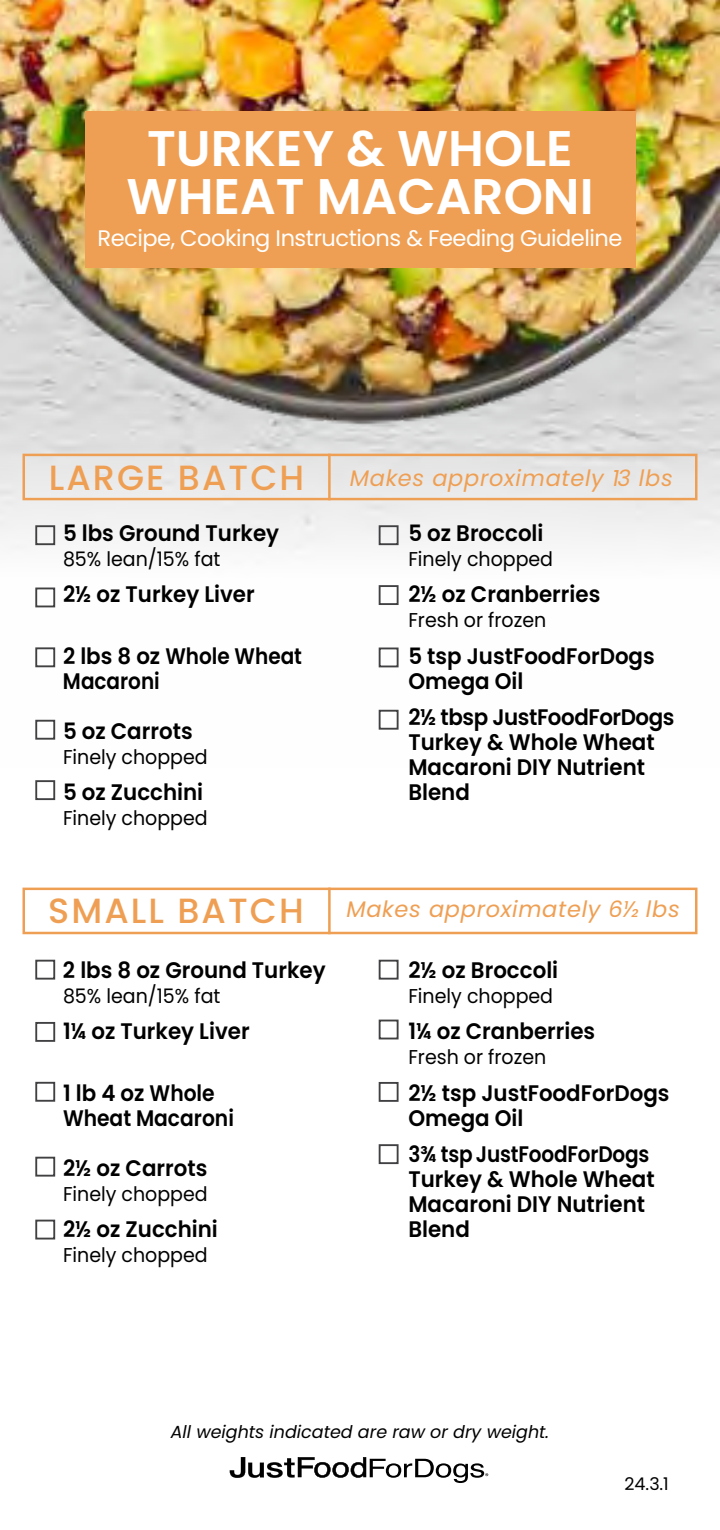
<style>
.page{position:relative;width:720px;height:1530px;background:#fff}
.page>*{position:absolute;margin:0;border:0;box-sizing:border-box;transform-origin:0 0}
.t1{font:600 50px/47.5px "Poppins";color:#fff;text-align:center}
.t2{font:500 35px "Poppins";letter-spacing:.06em;color:#ef9f53}
.t3{font:600 22.5px/25px "Poppins";color:#000;scale:.95 1}
.t4{font:600 22.5px/25px "Poppins";color:#000;scale:.89 1}
.t5{font:italic 22.5px "Poppins";letter-spacing:.03em;color:#ef9f53}
.t6{font:22.5px "Poppins";letter-spacing:-.02em;color:#fff}
.t7{font:20px "Poppins";color:#000;scale:.95 1}
.t8{font:italic 17.5px "Poppins";color:#000}
.t9{font:17.5px "Poppins";color:#000}
</style>
<div class="page">
<img style="left:0;top:0;width:720px;height:425px">
<div style="left:22px;top:888px;width:676px;height:46px;border:2px solid #ef9f53"></div>
<hr style="left:328px;top:888px;width:3px;height:46px;background:#ef9f53">
<div style="left:35px;top:525px;width:20px;height:20px;border:2px solid #414042"></div>
<div style="left:35px;top:960px;width:20px;height:20px;border:2px solid #414042"></div>
<div style="left:379px;top:525px;width:20px;height:20px;border:2px solid #414042"></div>
<div style="left:379px;top:960px;width:20px;height:20px;border:2px solid #414042"></div>
<div style="left:35px;top:588px;width:20px;height:19px;border:2px solid #414042"></div>
<div style="left:35px;top:1022px;width:20px;height:20px;border:2px solid #414042"></div>
<div style="left:379px;top:585px;width:20px;height:20px;border:2px solid #414042"></div>
<div style="left:379px;top:1020px;width:20px;height:19px;border:2px solid #414042"></div>
<div style="left:379px;top:648px;width:20px;height:19px;border:2px solid #414042"></div>
<div style="left:379px;top:1082px;width:20px;height:20px;border:2px solid #414042"></div>
<div style="left:379px;top:710px;width:20px;height:20px;border:2px solid #414042"></div>
<div style="left:379px;top:1144px;width:20px;height:20px;border:2px solid #414042"></div>
<div style="left:35px;top:647px;width:20px;height:20px;border:2px solid #414042"></div>
<div style="left:35px;top:1082px;width:20px;height:20px;border:2px solid #414042"></div>
<div style="left:35px;top:720px;width:20px;height:20px;border:2px solid #414042"></div>
<div style="left:35px;top:1157px;width:20px;height:20px;border:2px solid #414042"></div>
<div style="left:35px;top:780px;width:20px;height:20px;border:2px solid #414042"></div>
<div style="left:35px;top:1220px;width:20px;height:20px;border:2px solid #414042"></div>
<div style="left:22px;top:454px;width:676px;height:46px;border:2px solid #ef9f53"></div>
<hr style="left:328px;top:454px;width:3px;height:46px;background:#ef9f53">
<div style="left:85px;top:111px;width:550px;height:157px;background:#ef9f53"></div>
<svg style="left:230px;top:1457px;width:258px;height:26px"></svg>
<h1 class="t1" style="left:126px;top:125px;width:469px">TURKEY &amp; WHOLE<br>WHEAT MACARONI</h1>
<p class="t6" style="left:97px;top:225px;width:527px">Recipe, Cooking Instructions &amp; Feeding Guideline</p>
<h2 class="t2" style="left:49px;top:458px;width:257px">LARGE BATCH</h2>
<p class="t5" style="left:350px;top:465px;width:325px">Makes approximately 13 lbs</p>
<p class="t3" style="left:63px;top:521px;width:229px">5 lbs Ground Turkey</p>
<p class="t7" style="left:63px;top:547px;width:167px">85% lean/15% fat</p>
<p class="t3" style="left:63px;top:582px;width:203px">2½ oz Turkey Liver</p>
<p class="t3" style="left:63px;top:643px;width:253px">2 lbs 8 oz Whole Wheat<br>Macaroni</p>
<p class="t3" style="left:63px;top:718px;width:138px">5 oz Carrots</p>
<p class="t7" style="left:63px;top:745px;width:154px">Finely chopped</p>
<p class="t3" style="left:63px;top:780px;width:149px">5 oz Zucchini</p>
<p class="t7" style="left:63px;top:806px;width:154px">Finely chopped</p>
<p class="t3" style="left:408px;top:521px;width:144px">5 oz Broccoli</p>
<p class="t7" style="left:408px;top:547px;width:154px">Finely chopped</p>
<p class="t3" style="left:408px;top:582px;width:204px">2½ oz Cranberries</p>
<p class="t7" style="left:408px;top:609px;width:147px">Fresh or frozen</p>
<p class="t3" style="left:408px;top:643px;width:261px">5 tsp JustFoodForDogs<br>Omega Oil</p>
<p class="t3" style="left:408px;top:705px;width:282px">2½ tbsp JustFoodForDogs<br>Turkey &amp; Whole Wheat<br>Macaroni DIY Nutrient<br>Blend</p>
<h2 class="t2" style="left:48px;top:890px;width:257px">SMALL BATCH</h2>
<p class="t3" style="left:63px;top:958px;width:278px">2 lbs 8 oz Ground Turkey</p>
<p class="t7" style="left:63px;top:984px;width:167px">85% lean/15% fat</p>
<p class="t3" style="left:63px;top:1019px;width:198px">1¼ oz Turkey Liver</p>
<p class="t3" style="left:63px;top:1080px;width:181px">1 lb 4 oz Whole<br>Wheat Macaroni</p>
<p class="t3" style="left:63px;top:1155px;width:153px">2½ oz Carrots</p>
<p class="t7" style="left:63px;top:1182px;width:154px">Finely chopped</p>
<p class="t3" style="left:63px;top:1217px;width:165px">2½ oz Zucchini</p>
<p class="t7" style="left:63px;top:1243px;width:154px">Finely chopped</p>
<p class="t5" style="left:346px;top:896px;width:335px">Makes approximately 6½ lbs</p>
<p class="t3" style="left:408px;top:958px;width:159px">2½ oz Broccoli</p>
<p class="t7" style="left:408px;top:984px;width:154px">Finely chopped</p>
<p class="t3" style="left:408px;top:1019px;width:198px">1¼ oz Cranberries</p>
<p class="t7" style="left:408px;top:1046px;width:147px">Fresh or frozen</p>
<p class="t3" style="left:408px;top:1080px;width:276px">2½ tsp JustFoodForDogs<br>Omega Oil</p>
<p class="t4" style="left:408px;top:1142px;width:278px">3¾ tsp JustFoodForDogs<br>Turkey &amp; Whole Wheat<br>Macaroni DIY Nutrient<br>Blend</p>
<p class="t8" style="left:171px;top:1421px;width:380px">All weights indicated are raw or dry weight.</p>
<p class="t9" style="left:625px;top:1474px;width:46px">24.3.1</p>
</div>
